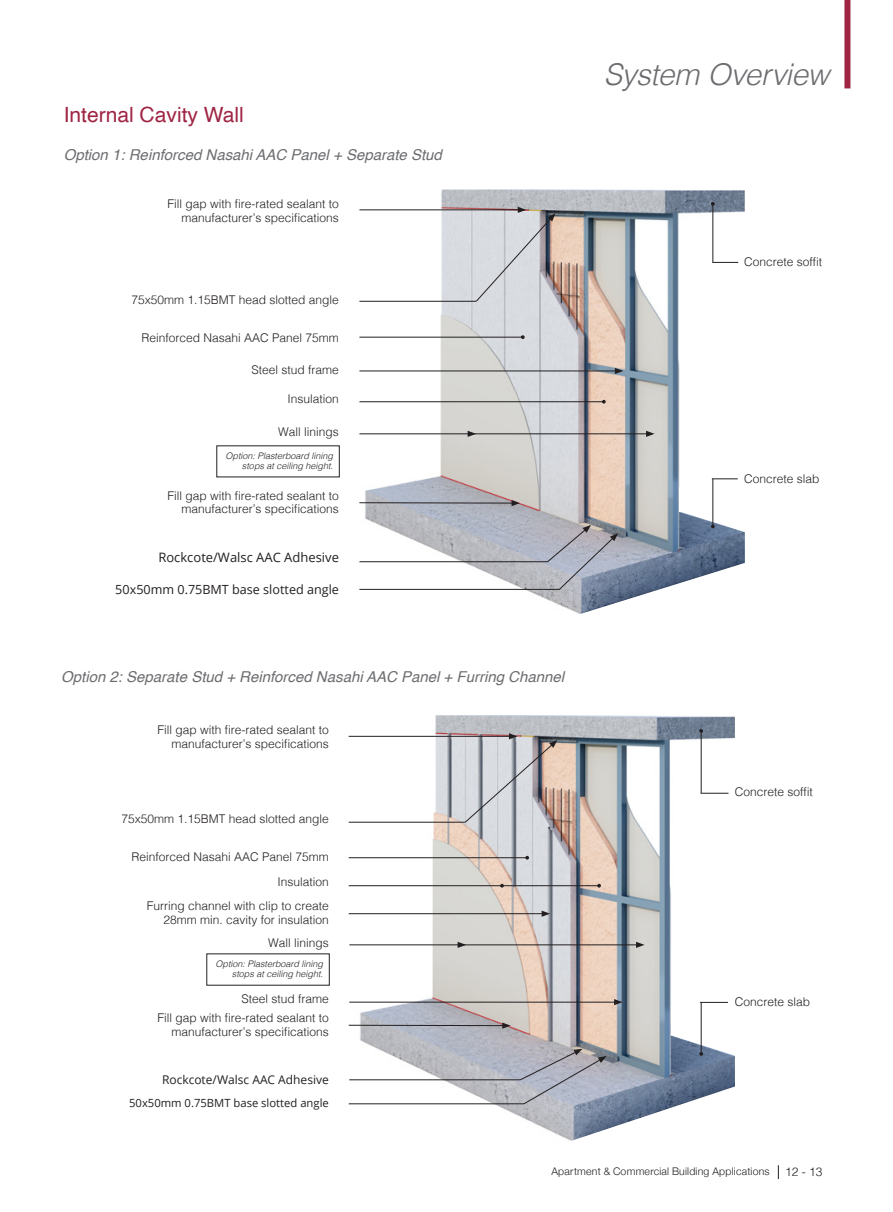
<style>
.page{position:relative;width:893px;height:1212px;background:#fff}
.page>*{position:absolute;margin:0;border:0;box-sizing:border-box;transform-origin:0 0}
.t1{font:italic 300 30px "Helvetica";letter-spacing:-.015em;color:#6c6d70}
.t2{font:21px "Helvetica";color:#9f2544}
.t3{font:italic 15px "Helvetica";color:#6c6d70}
.t4{font:13.05px "Open Sans";color:#231f20}
.t5{font:12.6px "Open Sans";color:#231f20}
.t6{font:300 12px/13.5px "Helvetica";color:#231f20;text-align:right}
.t7{font:12px "Open Sans";color:#231f20}
.t8{font:11.25px "Open Sans";color:#231f20}
.t9{font:300 10.5px "Helvetica Neue";letter-spacing:.02em;color:#231f20}
.t10{font:italic 300 9px/10.5px "Helvetica";color:#231f20;text-align:right}
</style>
<div class="page">
<img style="left:349px;top:716px;width:386px;height:401px">
<div style="left:670px;top:1010px;width:71px;height:24px;background:#fff"></div>
<hr style="left:349px;top:822px;width:116px;height:1px;background:#231f20">
<hr style="left:349px;top:913px;width:195px;height:1px;background:#231f20">
<svg style="left:542px;top:910px;width:8px;height:7px"></svg>
<hr style="left:500px;top:885px;width:99px;height:1px;background:#231f20">
<hr style="left:349px;top:736px;width:162px;height:1px;background:#231f20">
<svg style="left:465px;top:733px;width:93px;height:90px"></svg>
<hr style="left:349px;top:857px;width:178px;height:1px;background:#231f20">
<hr style="left:349px;top:1025px;width:156px;height:1px;background:#231f20">
<svg style="left:502px;top:1022px;width:9px;height:7px"></svg>
<hr style="left:349px;top:1103px;width:175px;height:1px;background:#231f20">
<hr style="left:349px;top:1002px;width:268px;height:1px;background:#231f20">
<svg style="left:614px;top:999px;width:9px;height:6px"></svg>
<hr style="left:349px;top:1079px;width:171px;height:1px;background:#231f20">
<hr style="left:701px;top:731px;width:1px;height:62px;background:#231f20">
<svg style="left:699px;top:729px;width:4px;height:4px"></svg>
<svg style="left:701px;top:793px;width:27px;height:1px"></svg>
<hr style="left:701px;top:1002px;width:1px;height:52px;background:#231f20">
<svg style="left:520px;top:1012px;width:259px;height:167px"></svg>
<svg style="left:700px;top:1002px;width:28px;height:1px"></svg>
<hr style="left:349px;top:885px;width:153px;height:1px;background:#231f20">
<div style="left:523px;top:1160px;width:247px;height:23px;background:#fff"></div>
<div style="left:844px;top:0;width:6px;height:88px;background:#9f2544"></div>
<img style="left:362px;top:189px;width:383px;height:411px">
<div style="left:679px;top:487px;width:71px;height:24px;background:#fff"></div>
<hr style="left:359px;top:301px;width:117px;height:1px;background:#231f20">
<hr style="left:359px;top:401px;width:245px;height:1px;background:#231f20">
<svg style="left:602px;top:400px;width:4px;height:4px"></svg>
<hr style="left:359px;top:371px;width:258px;height:1px;background:#231f20">
<svg style="left:615px;top:368px;width:8px;height:6px"></svg>
<hr style="left:359px;top:210px;width:161px;height:1px;background:#231f20">
<svg style="left:476px;top:207px;width:80px;height:95px"></svg>
<hr style="left:359px;top:337px;width:164px;height:1px;background:#231f20">
<svg style="left:521px;top:335px;width:4px;height:4px"></svg>
<hr style="left:359px;top:502px;width:155px;height:1px;background:#231f20">
<svg style="left:511px;top:500px;width:9px;height:6px"></svg>
<hr style="left:359px;top:589px;width:201px;height:1px;background:#231f20">
<hr style="left:713px;top:204px;width:1px;height:58px;background:#231f20">
<svg style="left:711px;top:202px;width:4px;height:4px"></svg>
<svg style="left:712px;top:262px;width:26px;height:1px"></svg>
<hr style="left:713px;top:479px;width:1px;height:47px;background:#231f20">
<svg style="left:712px;top:479px;width:26px;height:1px"></svg>
<hr style="left:359px;top:561px;width:189px;height:1px;background:#231f20">
<svg style="left:547px;top:488px;width:198px;height:126px"></svg>
<hr style="left:359px;top:434px;width:111px;height:1px;background:#231f20">
<svg style="left:468px;top:431px;width:8px;height:6px"></svg>
<hr style="left:469px;top:434px;width:179px;height:1px;background:#231f20">
<svg style="left:646px;top:431px;width:9px;height:6px"></svg>
<hr style="left:349px;top:944px;width:111px;height:1px;background:#231f20">
<svg style="left:458px;top:942px;width:8px;height:6px"></svg>
<hr style="left:459px;top:944px;width:179px;height:1px;background:#231f20">
<svg style="left:636px;top:942px;width:9px;height:6px"></svg>
<h2 class="t2" style="left:64px;top:98px;width:182px">Internal Cavity Wall</h2>
<p class="t3" style="left:64px;top:143px;width:380px">Option 1: Reinforced Nasahi AAC Panel + Separate Stud</p>
<p class="t6" style="left:168px;top:196px;width:173px">Fill gap with fire-rated sealant to manufacturer’s specifications</p>
<p class="t6" style="left:132px;top:292px;width:209px">75x50mm 1.15BMT head slotted angle</p>
<p class="t6" style="left:142px;top:331px;width:199px">Reinforced Nasahi AAC Panel 75mm</p>
<p class="t6" style="left:252px;top:362px;width:89px">Steel stud frame</p>
<p class="t6" style="left:288px;top:392px;width:53px">Insulation</p>
<p class="t6" style="left:278px;top:424px;width:62px">Wall linings</p>
<p class="t10" style="left:225px;top:450px;width:109px">Option: Plasterboard lining stops at ceiling height.</p>
<p class="t6" style="left:168px;top:488px;width:173px">Fill gap with fire-rated sealant to manufacturer’s specifications</p>
<p class="t4" style="left:158px;top:549px;width:182px">Rockcote/Walsc AAC Adhesive</p>
<p class="t5" style="left:115px;top:581px;width:225px">50x50mm 0.75BMT base slotted angle</p>
<p class="t3" style="left:61px;top:665px;width:504px">Option 2: Separate Stud + Reinforced Nasahi AAC Panel + Furring Channel</p>
<p class="t6" style="left:157px;top:722px;width:173px">Fill gap with fire-rated sealant to manufacturer’s specifications</p>
<p class="t6" style="left:121px;top:811px;width:209px">75x50mm 1.15BMT head slotted angle</p>
<p class="t6" style="left:131px;top:843px;width:199px;line-height:25.3px">Reinforced Nasahi AAC Panel 75mm<br>Insulation</p>
<p class="t6" style="left:147px;top:898px;width:184px">Furring channel with clip to create<br>28mm min. cavity for insulation</p>
<p class="t6" style="left:268px;top:935px;width:62px">Wall linings</p>
<p class="t10" style="left:215px;top:957px;width:109px">Option: Plasterboard lining stops at ceiling height.</p>
<p class="t6" style="left:241px;top:991px;width:89px">Steel stud frame</p>
<p class="t6" style="left:157px;top:1010px;width:173px">Fill gap with fire-rated sealant to manufacturer’s specifications</p>
<p class="t7" style="left:162px;top:1071px;width:168px">Rockcote/Walsc AAC Adhesive</p>
<p class="t8" style="left:129px;top:1095px;width:201px">50x50mm 0.75BMT base slotted angle</p>
<h1 class="t1" style="left:604px;top:49px;width:227px">System Overview</h1>
<p class="t6" style="left:744px;top:254px;width:80px">Concrete soffit</p>
<p class="t6" style="left:744px;top:471px;width:77px">Concrete slab</p>
<p class="t6" style="left:735px;top:784px;width:80px">Concrete soffit</p>
<p class="t6" style="left:735px;top:994px;width:77px">Concrete slab</p>
<p class="t9" style="left:551px;top:1163px;width:220px">Apartment &amp; Commercial Building Applications</p>
<p class="t9" style="left:618px;top:1165px;width:153px">Residential Building Applications</p>
<p class="t6" style="left:785px;top:1164px;width:39px">12 - 13</p>
</div>
